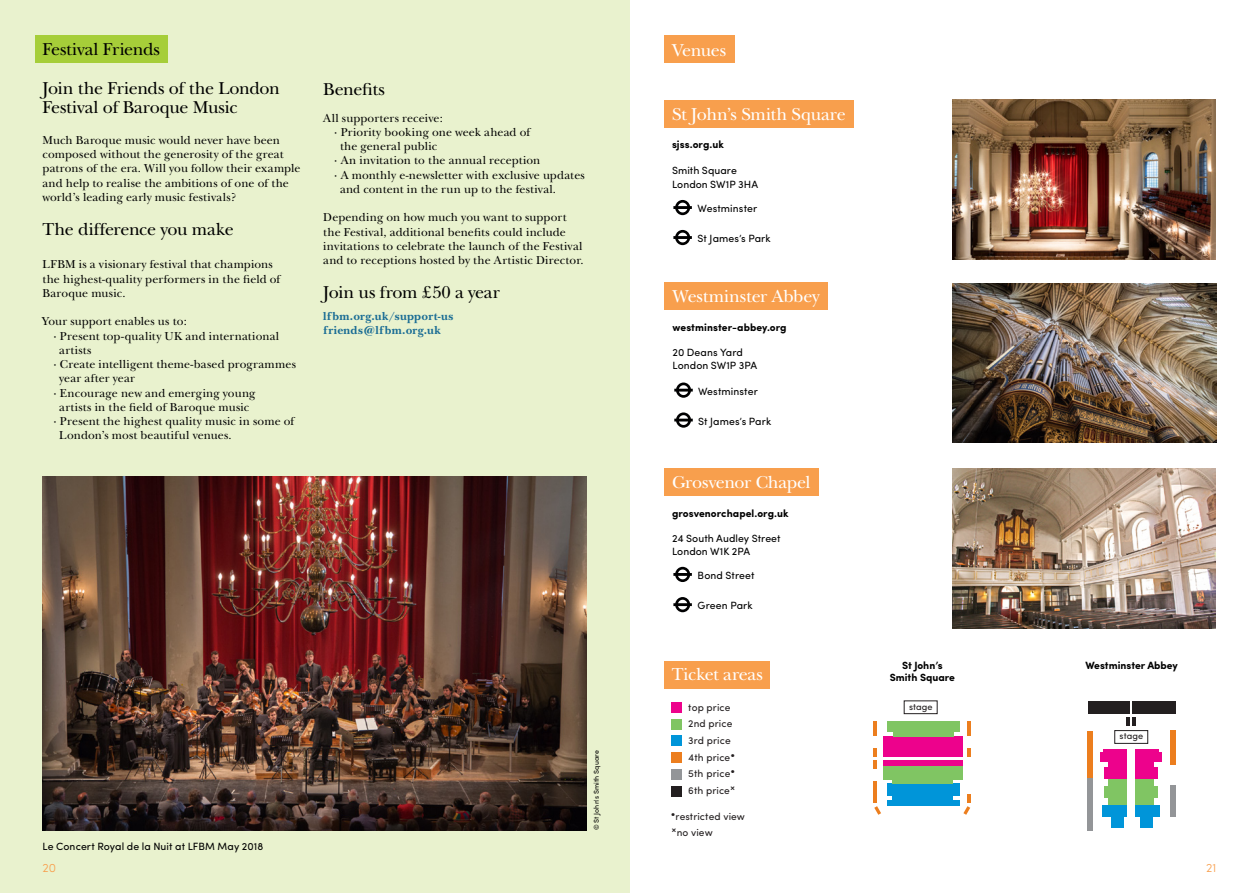
<style>
.page{position:relative;width:1259px;height:893px;background:#fff}
.page>*{position:absolute;margin:0;border:0;box-sizing:border-box;transform-origin:0 0}
.t1{font:18px/19.5px "New Baskerville";letter-spacing:-.02em;color:#000}
.t2{font:18px "New Baskerville";letter-spacing:-.015em;color:#fff}
.t3{font:12px/14.2px "New Baskerville";letter-spacing:.01em;color:#000}
.t4{font:700 12px "New Baskerville";letter-spacing:.03em;color:#196c94}
.t5{font:12px "New Baskerville";letter-spacing:.03em;color:#000}
.t6{font:300 12px "Sofia Pro";color:#f89f4d}
.t7{font:10.5px "Sofia Pro";letter-spacing:.005em;color:#000}
.t8{font:700 10.5px/12.8px "Sofia Pro";color:#000;text-align:center}
.t9{font:10.2px/16.6px "Sofia Pro";letter-spacing:.005em;color:#231f20}
.t10{font:9.15px "Sofia Pro";letter-spacing:.005em;color:#231f20}
.t11{font:7.05px "Sofia Pro";letter-spacing:.02em;color:#000}
</style>
<div class="page">
<div style="left:0;top:0;width:629px;height:893px;background:#e9f2ce"></div>
<div style="left:35px;top:35px;width:132px;height:27px;background:#a6ce39"></div>
<img style="left:43px;top:476px;width:544px;height:354px">
<div style="left:671px;top:702px;width:11px;height:11px;background:#ed028c"></div>
<div style="left:671px;top:719px;width:11px;height:10px;background:#80c563"></div>
<div style="left:671px;top:736px;width:11px;height:10px;background:#0095d9"></div>
<div style="left:671px;top:752px;width:11px;height:11px;background:#ec7e1e"></div>
<div style="left:671px;top:769px;width:11px;height:10px;background:#939598"></div>
<div style="left:671px;top:786px;width:11px;height:10px;background:#231f20"></div>
<div style="left:904px;top:701px;width:33px;height:13px;border:1px solid #231f20"></div>
<div style="left:883px;top:760px;width:79px;height:7px;background:#ed028c"></div>
<div style="left:883px;top:737px;width:79px;height:20px;background:#ed028c"></div>
<div style="left:883px;top:766px;width:79px;height:13px;background:#80c563"></div>
<div style="left:886px;top:721px;width:73px;height:10px;background:#80c563"></div>
<div style="left:886px;top:784px;width:73px;height:12px;background:#0095d9"></div>
<div style="left:887px;top:800px;width:72px;height:6px;background:#0095d9"></div>
<div style="left:892px;top:731px;width:61px;height:5px;background:#80c563"></div>
<div style="left:892px;top:779px;width:61px;height:5px;background:#80c563"></div>
<div style="left:892px;top:796px;width:61px;height:5px;background:#0095d9"></div>
<hr style="left:874px;top:721px;width:3px;height:15px;background:#ec7e1e">
<hr style="left:967px;top:721px;width:3px;height:15px;background:#ec7e1e">
<svg style="left:874px;top:749px;width:3px;height:20px"></svg>
<hr style="left:874px;top:781px;width:3px;height:22px;background:#ec7e1e">
<svg style="left:967px;top:749px;width:3px;height:8px"></svg>
<svg style="left:963px;top:794px;width:7px;height:21px"></svg>
<svg style="left:874px;top:806px;width:7px;height:9px"></svg>
<div style="left:664px;top:35px;width:71px;height:28px;background:#f89f4d"></div>
<div style="left:664px;top:661px;width:106px;height:27px;background:#f89f4d"></div>
<div style="left:1114px;top:730px;width:34px;height:14px;border:1px solid #231f20"></div>
<div style="left:1087px;top:777px;width:5px;height:54px;background:#939598"></div>
<div style="left:1171px;top:730px;width:5px;height:35px;background:#ec7e1e"></div>
<svg style="left:1126px;top:717px;width:9px;height:9px"></svg>
<div style="left:1087px;top:701px;width:42px;height:13px;background:#231f20"></div>
<div style="left:1132px;top:701px;width:43px;height:13px;background:#231f20"></div>
<hr style="left:1135px;top:749px;width:24px;height:3px;background:#ed028c">
<div style="left:1135px;top:752px;width:27px;height:10px;background:#ed028c"></div>
<div style="left:1135px;top:761px;width:19px;height:7px;background:#ed028c"></div>
<div style="left:1135px;top:767px;width:23px;height:7px;background:#ed028c"></div>
<div style="left:1135px;top:786px;width:23px;height:11px;background:#80c563"></div>
<div style="left:1135px;top:797px;width:19px;height:9px;background:#80c563"></div>
<div style="left:1140px;top:813px;width:13px;height:15px;background:#0095d9"></div>
<hr style="left:1103px;top:749px;width:24px;height:3px;background:#ed028c">
<div style="left:1100px;top:752px;width:27px;height:10px;background:#ed028c"></div>
<div style="left:1108px;top:761px;width:19px;height:7px;background:#ed028c"></div>
<div style="left:1104px;top:767px;width:23px;height:7px;background:#ed028c"></div>
<div style="left:1135px;top:773px;width:23px;height:6px;background:#ed028c"></div>
<div style="left:1104px;top:773px;width:23px;height:6px;background:#ed028c"></div>
<div style="left:1135px;top:779px;width:19px;height:7px;background:#80c563"></div>
<div style="left:1108px;top:779px;width:19px;height:7px;background:#80c563"></div>
<div style="left:1104px;top:786px;width:23px;height:11px;background:#80c563"></div>
<div style="left:1108px;top:797px;width:19px;height:9px;background:#80c563"></div>
<div style="left:1135px;top:806px;width:24px;height:11px;background:#0095d9"></div>
<div style="left:1102px;top:806px;width:25px;height:11px;background:#0095d9"></div>
<div style="left:1110px;top:813px;width:13px;height:15px;background:#0095d9"></div>
<div style="left:1087px;top:731px;width:5px;height:46px;background:#ec7e1e"></div>
<div style="left:1171px;top:785px;width:5px;height:31px;background:#939598"></div>
<div style="left:664px;top:100px;width:189px;height:28px;background:#f89f4d"></div>
<div style="left:665px;top:283px;width:163px;height:27px;background:#f89f4d"></div>
<div style="left:664px;top:468px;width:154px;height:28px;background:#f89f4d"></div>
<svg style="left:673px;top:200px;width:19px;height:15px"></svg>
<svg style="left:674px;top:382px;width:19px;height:16px"></svg>
<svg style="left:673px;top:597px;width:19px;height:15px"></svg>
<svg style="left:673px;top:567px;width:19px;height:15px"></svg>
<svg style="left:673px;top:230px;width:19px;height:15px"></svg>
<svg style="left:674px;top:412px;width:19px;height:16px"></svg>
<img style="left:952px;top:100px;width:263px;height:160px">
<img style="left:953px;top:283px;width:263px;height:160px">
<img style="left:952px;top:468px;width:263px;height:160px">
<p class="t1" style="left:43px;top:39px;width:119px">Festival Friends</p>
<p class="t1" style="left:43px;top:78px;width:239px">Join the Friends of the London<br>Festival of Baroque Music</p>
<p class="t3" style="left:43px;top:133px;width:260px">Much Baroque music would never have been composed without the generosity of the great patrons of the era. Will you follow their example and help to realise the ambitions of one of the world’s leading early music festivals?</p>
<p class="t1" style="left:43px;top:219px;width:193px">The difference you make</p>
<p class="t3" style="left:43px;top:257px;width:239px">LFBM is a visionary festival that champions the highest-quality performers in the field of<br>Baroque music.</p>
<p class="t3" style="left:43px;top:314px;width:146px">Your support enables us to:</p>
<p class="t3" style="left:53px;top:329px;width:228px">· Present top-quality UK and international</p>
<p class="t5" style="left:59px;top:343px;width:34px">artists</p>
<p class="t3" style="left:53px;top:357px;width:244px">· Create intelligent theme-based programmes</p>
<p class="t3" style="left:59px;top:371px;width:77px">year after year</p>
<p class="t3" style="left:53px;top:386px;width:204px">· Encourage new and emerging young</p>
<p class="t3" style="left:59px;top:400px;width:192px">artists in the field of Baroque music</p>
<p class="t3" style="left:53px;top:414px;width:243px">· Present the highest quality music in some of</p>
<p class="t3" style="left:59px;top:428px;width:174px">London’s most beautiful venues.</p>
<p class="t1" style="left:323px;top:79px;width:63px">Benefits</p>
<p class="t3" style="left:323px;top:111px;width:121px">All supporters receive:</p>
<p class="t3" style="left:334px;top:125px;width:198px">· Priority booking one week ahead of</p>
<p class="t3" style="left:340px;top:139px;width:99px">the general public</p>
<p class="t3" style="left:334px;top:153px;width:208px">· An invitation to the annual reception</p>
<p class="t3" style="left:334px;top:168px;width:253px">· A monthly e-newsletter with exclusive updates</p>
<p class="t3" style="left:340px;top:182px;width:218px">and content in the run up to the festival.</p>
<p class="t3" style="left:323px;top:210px;width:262px">Depending on how much you want to support the Festival, additional benefits could include invitations to celebrate the launch of the Festival and to receptions hosted by the Artistic Director.</p>
<p class="t1" style="left:323px;top:282px;width:178px">Join us from £50 a year</p>
<p class="t4" style="left:323px;top:309px;width:131px">lfbm.org.uk/support-us</p>
<p class="t4" style="left:323px;top:323px;width:119px">friends@lfbm.org.uk</p>
<p class="t7" style="left:43px;top:839px;width:222px">Le Concert Royal de la Nuit at LFBM May 2018</p>
<p class="t6" style="left:43px;top:859px;width:15px">20</p>
<p class="t11" style="left:591px;top:830px;width:81px;rotate:-90deg">© St John's Smith Square</p>
<p class="t2" style="left:672px;top:40px;width:56px">Venues</p>
<p class="t2" style="left:672px;top:103px;width:175px">St John’s Smith Square</p>
<p class="t8" style="left:672px;top:138px;width:53px">sjss.org.uk</p>
<p class="t7" style="left:672px;top:162px;width:66px">Smith Square</p>
<p class="t7" style="left:672px;top:177px;width:88px">London SW1P 3HA</p>
<p class="t7" style="left:697px;top:201px;width:61px">Westminster</p>
<p class="t7" style="left:697px;top:231px;width:75px">St James’s Park</p>
<p class="t2" style="left:672px;top:286px;width:149px">Westminster Abbey</p>
<p class="t8" style="left:672px;top:320px;width:116px">westminster-abbey.org</p>
<p class="t7" style="left:672px;top:345px;width:72px">20 Deans Yard</p>
<p class="t7" style="left:672px;top:358px;width:86px">London SW1P 3PA</p>
<p class="t7" style="left:698px;top:383px;width:61px">Westminster</p>
<p class="t7" style="left:698px;top:413px;width:75px">St James’s Park</p>
<p class="t2" style="left:672px;top:472px;width:140px">Grosvenor Chapel</p>
<p class="t8" style="left:672px;top:506px;width:118px">grosvenorchapel.org.uk</p>
<p class="t7" style="left:672px;top:531px;width:110px">24 South Audley Street</p>
<p class="t7" style="left:672px;top:543px;width:80px">London W1K 2PA</p>
<p class="t7" style="left:697px;top:567px;width:59px">Bond Street</p>
<p class="t7" style="left:697px;top:597px;width:57px">Green Park</p>
<p class="t2" style="left:672px;top:664px;width:93px">Ticket areas</p>
<p class="t9" style="left:688px;top:698px;width:48px">top price<br>2nd price<br>3rd price<br>4th price•<br>5th price•<br>6th price×</p>
<p class="t9" style="left:671px;top:808px;width:76px;line-height:15.8px">•restricted view ×no view</p>
<p class="t8" style="left:890px;top:658px;width:67px">St John’s<br>Smith Square</p>
<p class="t10" style="left:909px;top:700px;width:25px">stage</p>
<p class="t8" style="left:1085px;top:658px;width:94px">Westminster Abbey</p>
<p class="t10" style="left:1119px;top:729px;width:25px">stage</p>
<p class="t6" style="left:1206px;top:859px;width:12px">21</p>
</div>
